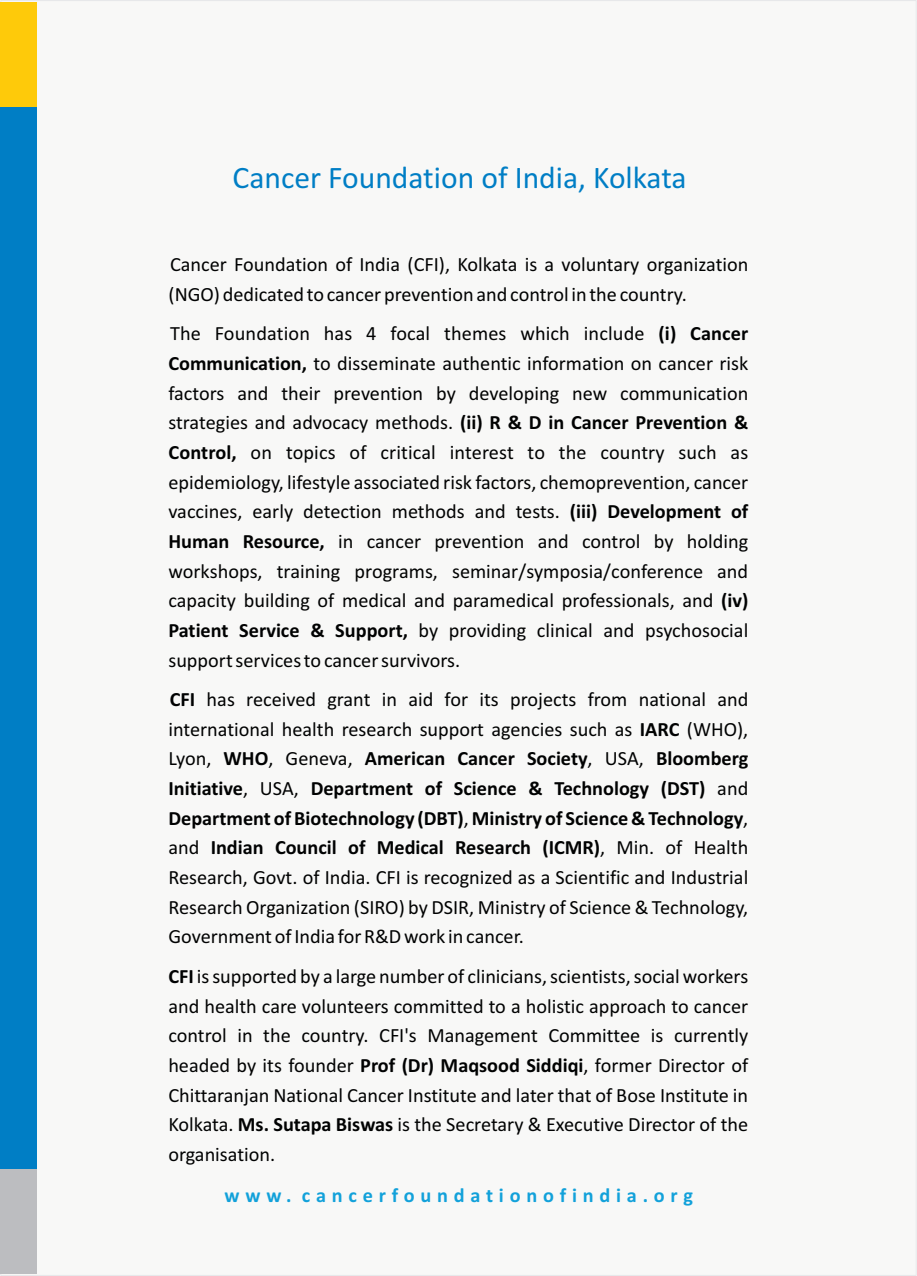
<style>
.page{position:relative;width:917px;height:1276px;background:#fff}
.page>*{position:absolute;margin:0;border:0;box-sizing:border-box;transform-origin:0 0}
.t1{font:31.5px "Calibri";color:#007ec5}
.t2{font:20.25px/29.7px "Calibri";color:#010202;text-align:justify}
.t3{font:700 20.25px "Calibri";letter-spacing:.285em;color:#12a1da}
.s1{font-weight:700}
</style>
<div class="page">
<div style="left:1px;top:2px;width:36px;height:1271px;background:#007ec5"></div>
<div style="left:1px;top:1169px;width:36px;height:104px;background:#bcbdc0"></div>
<div style="left:1px;top:2px;width:36px;height:105px;background:#feca0a"></div>
<h1 class="t1" style="left:232px;top:165px;width:455px">Cancer Foundation of India, Kolkata</h1>
<p class="t2" style="left:168px;top:251px;width:581px">Cancer Foundation of India (CFI), Kolkata is a voluntary organization (NGO) dedicated to cancer prevention and control in the country.</p>
<p class="t2" style="left:168px;top:320px;width:581px">The Foundation has 4 focal themes which include <span class="s1">(i) Cancer Communication,</span> to disseminate authentic information on cancer risk factors and their prevention by developing new communication strategies and advocacy methods. <span class="s1">(ii) R &amp; D in Cancer Prevention &amp; Control,</span> on topics of critical interest to the country such as epidemiology, lifestyle associated risk factors, chemoprevention, cancer vaccines, early detection methods and tests. <span class="s1">(iii) Development of Human Resource,</span> in cancer prevention and control by holding workshops, training programs, seminar/symposia/conference and capacity building of medical and paramedical professionals, and <span class="s1">(iv)<br>Patient Service &amp; Support,</span> by providing clinical and psychosocial support services to cancer survivors.</p>
<p class="t2" style="left:168px;top:686px;width:581px"><span class="s1">CFI</span> has received grant in aid for its projects from national and international health research support agencies such as <span class="s1">IARC</span> (WHO), Lyon, <span class="s1">WHO</span>, Geneva, <span class="s1">American Cancer Society</span>, USA, <span class="s1">Bloomberg Initiative</span>, USA, <span class="s1">Department of Science &amp; Technology (DST)</span> and <span class="s1">Department of Biotechnology (DBT)</span>, <span class="s1">Ministry of Science &amp; Technology</span>, and <span class="s1">Indian Council of Medical Research (ICMR)</span>, Min. of Health Research, Govt. of India. CFI is recognized as a Scientific and Industrial Research Organization (SIRO) by DSIR, Ministry of Science &amp; Technology, Government of India for R&amp;D work in cancer.</p>
<p class="t2" style="left:168px;top:963px;width:581px"><span class="s1">CFI</span> is supported by a large number of clinicians, scientists, social workers and health care volunteers committed to a holistic approach to cancer control in the country. CFI's Management Committee is currently headed by its founder <span class="s1">Prof (Dr) Maqsood Siddiqi</span>, former Director of Chittaranjan National Cancer Institute and later that of Bose Institute in Kolkata. <span class="s1">Ms. Sutapa Biswas</span> is the Secretary &amp; Executive Director of the organisation.</p>
<p class="t3" style="left:224px;top:1187px;width:470px">www. cancerfoundationofindia.org</p>
</div>
